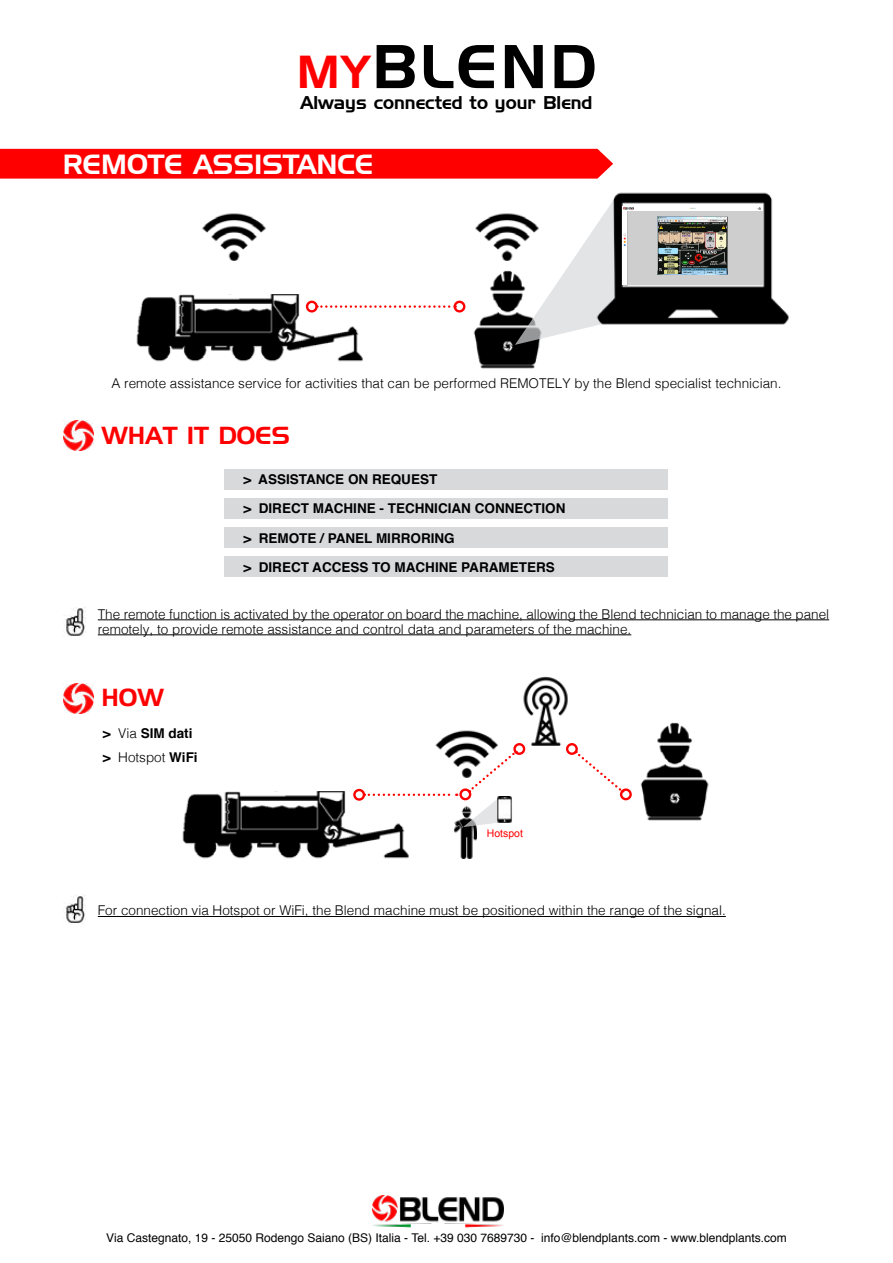
<style>
.page{position:relative;width:893px;height:1263px;background:#fff}
.page>*{position:absolute;margin:0;border:0;box-sizing:border-box;transform-origin:0 0}
.t1{font:60px "Handel Gothic BT";letter-spacing:.05em;color:#000}
.t2{font:45px "Handel Gothic BT";color:#f00}
.t3{font:27px "Handel Gothic BT";color:#fff}
.t4{font:24px "Handel Gothic";color:#f00}
.t5{font:18px "Handel Gothic BT";color:#000}
.t6{font:300 13.5px/15px "Helvetica";color:#000}
.t7{font:700 13.5px/29.2px "Helvetica";color:#000}
.t8{font:12px "Helvetica";color:#000}
.t9{font:10.5px "Arial";color:#f00}
.s1{font-weight:300}
</style>
<div class="page">
<img style="left:372px;top:1195px;width:132px;height:32px">
<hr style="left:98px;top:619px;width:731px;height:1px;background:#000">
<hr style="left:98px;top:634px;width:533px;height:1px;background:#000">
<hr style="left:98px;top:916px;width:628px;height:1px;background:#000">
<div style="left:0;top:149px;width:613px;height:30px;background:#f00"></div>
<img style="left:64px;top:421px;width:30px;height:29px">
<img style="left:64px;top:683px;width:30px;height:30px">
<div style="left:225px;top:469px;width:443px;height:20px;background:#d8d9db"></div>
<div style="left:225px;top:498px;width:443px;height:21px;background:#d8d9db"></div>
<div style="left:225px;top:527px;width:443px;height:21px;background:#d8d9db"></div>
<div style="left:225px;top:557px;width:443px;height:20px;background:#d8d9db"></div>
<img style="left:64px;top:607px;width:21px;height:29px">
<img style="left:64px;top:895px;width:21px;height:28px">
<img style="left:465px;top:270px;width:75px;height:99px">
<img style="left:475px;top:213px;width:40px;height:48px">
<svg style="left:364px;top:305px;width:90px;height:3px"></svg>
<div style="left:454px;top:301px;width:11px;height:11px;border:2px solid #f00;border-radius:50%"></div>
<img style="left:136px;top:294px;width:227px;height:68px">
<img style="left:202px;top:213px;width:64px;height:48px">
<img style="left:614px;top:192px;width:175px;height:133px">
<div style="left:626px;top:206px;width:137px;height:79px;background:#cecece"></div>
<div style="left:627px;top:206px;width:136px;height:5px;background:#fff"></div>
<svg style="left:515px;top:197px;width:119px;height:148px"></svg>
<img style="left:657px;top:217px;width:71px;height:58px">
<img style="left:640px;top:722px;width:69px;height:99px">
<svg style="left:412px;top:793px;width:45px;height:3px"></svg>
<div style="left:353px;top:789px;width:12px;height:12px;border:2px solid #f00;border-radius:50%"></div>
<img style="left:182px;top:792px;width:229px;height:67px">
<img style="left:435px;top:730px;width:63px;height:47px">
<svg style="left:469px;top:750px;width:48px;height:42px"></svg>
<div style="left:459px;top:788px;width:12px;height:12px;border:2px solid #f00;border-radius:50%"></div>
<div style="left:513px;top:743px;width:12px;height:12px;border:2px solid #f00;border-radius:50%"></div>
<img style="left:520px;top:676px;width:50px;height:69px">
<svg style="left:576px;top:751px;width:48px;height:42px"></svg>
<div style="left:566px;top:743px;width:12px;height:12px;border:2px solid #f00;border-radius:50%"></div>
<div style="left:620px;top:788px;width:12px;height:12px;border:2px solid #f00;border-radius:50%"></div>
<img style="left:453px;top:809px;width:24px;height:50px">
<svg style="left:463px;top:798px;width:34px;height:29px"></svg>
<img style="left:497px;top:797px;width:15px;height:26px">
<h1 class="t1" style="left:372px;top:30px;width:226px">BLEND</h1>
<h2 class="t2" style="left:297px;top:45px;width:75px">MY</h2>
<h3 class="t5" style="left:300px;top:92px;width:294px">Always connected to your Blend</h3>
<h3 class="t3" style="left:63px;top:148px;width:312px">REMOTE ASSISTANCE</h3>
<p class="t6" style="left:111px;top:374px;width:672px">A remote assistance service for activities that can be performed REMOTELY by the Blend specialist technician.</p>
<h3 class="t4" style="left:101px;top:424px;width:190px">WHAT IT DOES</h3>
<p class="t7" style="left:243px;top:465px;width:324px">&gt; ASSISTANCE ON REQUEST<br>&gt; DIRECT MACHINE - TECHNICIAN CONNECTION &gt; REMOTE / PANEL MIRRORING<br>&gt; DIRECT ACCESS TO MACHINE PARAMETERS</p>
<p class="t6" style="left:98px;top:605px;width:733px">The remote function is activated by the operator on board the machine, allowing the Blend technician to manage the panel remotely, to provide remote assistance and control data and parameters of the machine.</p>
<h3 class="t4" style="left:101px;top:686px;width:64px">HOW</h3>
<p class="t7" style="left:103px;top:721px;width:96px;line-height:24px">&gt; <span class="s1">Via</span> SIM dati &gt; <span class="s1">Hotspot</span> WiFi</p>
<p class="t9" style="left:487px;top:827px;width:38px">Hotspot</p>
<p class="t6" style="left:98px;top:902px;width:630px">For connection via Hotspot or WiFi, the Blend machine must be positioned within the range of the signal.</p>
<p class="t8" style="left:106px;top:1228px;width:682px">Via Castegnato, 19 - 25050 Rodengo Saiano (BS) Italia - Tel. +39 030 7689730 - info@blendplants.com - www.blendplants.com</p>
</div>
